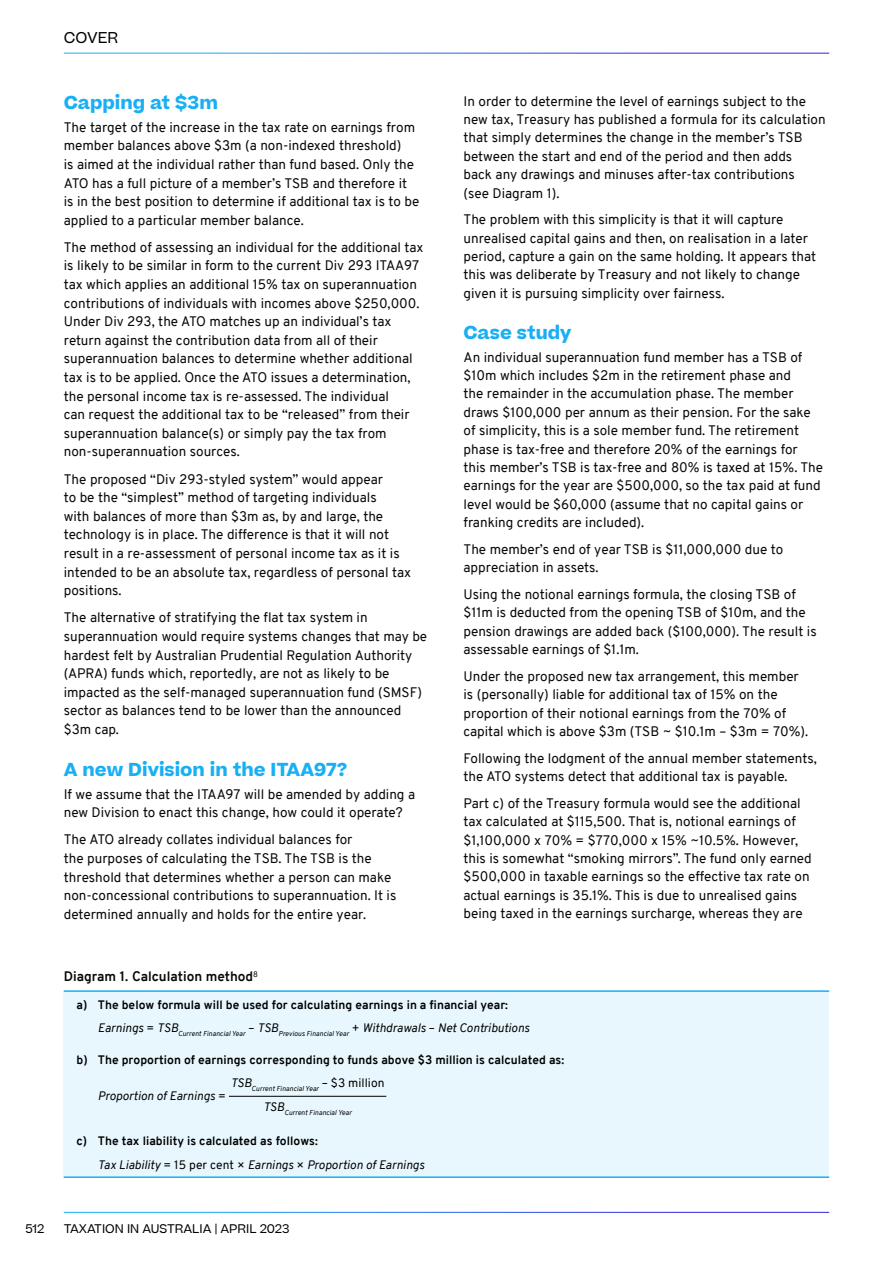
<style>
.page{position:relative;width:893px;height:1263px;background:#fff}
.page>*{position:absolute;margin:0;border:0;box-sizing:border-box;transform-origin:0 0}
.t1{font:700 18px "Beatrice";color:#18aff5}
.t2{font:15px "Beatrice";color:#000}
.t3{font:13.5px/18.6px "Overpass";color:#080808}
.t4{font:700 13.5px "Overpass";color:#080808}
.t5{font:700 12px/23.5px "Overpass";letter-spacing:.005em;color:#000}
.t6{font:italic 12px/23.5px "Overpass";letter-spacing:.005em;color:#000}
.t7{font:12px "Beatrice";color:#000}
.t8{font:italic 7.05px "Overpass";letter-spacing:.005em;color:#000}
.s1{font-weight:400;font-style:italic}
.s2{font-weight:400}
.s3{font-style:normal}
.s4{font-weight:700;font-style:normal}
</style>
<div class="page">
<div style="left:64px;top:991px;width:765px;height:186px;background:#e8f7fe"></div>
<hr style="left:64px;top:990px;width:765px;height:2px;background:#18aff5">
<hr style="left:64px;top:1176px;width:765px;height:2px;background:#18aff5">
<hr style="left:229px;top:1096px;width:157px;height:1px;background:#000">
<p class="t2" style="left:64px;top:27px;width:56px">COVER</p>
<h1 class="t1" style="left:64px;top:90px;width:156px">Capping at $3m</h1>
<p class="t3" style="left:64px;top:118px;width:357px">The target of the increase in the tax rate on earnings from member balances above $3m (a non-indexed threshold)<br>is aimed at the individual rather than fund based. Only the ATO has a full picture of a member’s TSB and therefore it is in the best position to determine if additional tax is to be applied to a particular member balance.</p>
<p class="t3" style="left:64px;top:238px;width:361px">The method of assessing an individual for the additional tax is likely to be similar in form to the current Div 293 ITAA97 tax which applies an additional 15% tax on superannuation contributions of individuals with incomes above $250,000.<br>Under Div 293, the ATO matches up an individual’s tax return against the contribution data from all of their superannuation balances to determine whether additional tax is to be applied. Once the ATO issues a determination, the personal income tax is re-assessed. The individual<br>can request the additional tax to be “released” from their superannuation balance(s) or simply pay the tax from non-superannuation sources.</p>
<p class="t3" style="left:64px;top:470px;width:349px">The proposed “Div 293-styled system” would appear<br>to be the “simplest” method of targeting individuals<br>with balances of more than $3m as, by and large, the technology is in place. The difference is that it will not result in a re-assessment of personal income tax as it is intended to be an absolute tax, regardless of personal tax positions.</p>
<p class="t3" style="left:64px;top:608px;width:365px">The alternative of stratifying the flat tax system in superannuation would require systems changes that may be hardest felt by Australian Prudential Regulation Authority (APRA) funds which, reportedly, are not as likely to be impacted as the self-managed superannuation fund (SMSF) sector as balances tend to be lower than the announced $3m cap.</p>
<h1 class="t1" style="left:64px;top:757px;width:285px">A new Division in the ITAA97?</h1>
<p class="t3" style="left:64px;top:785px;width:353px">If we assume that the ITAA97 will be amended by adding a new Division to enact this change, how could it operate?</p>
<p class="t3" style="left:64px;top:830px;width:334px">The ATO already collates individual balances for<br>the purposes of calculating the TSB. The TSB is the threshold that determines whether a person can make non-concessional contributions to superannuation. It is determined annually and holds for the entire year.</p>
<p class="t3" style="left:463px;top:92px;width:364px">In order to determine the level of earnings subject to the new tax, Treasury has published a formula for its calculation that simply determines the change in the member’s TSB between the start and end of the period and then adds<br>back any drawings and minuses after-tax contributions<br>(see Diagram 1).</p>
<p class="t3" style="left:463px;top:211px;width:354px">The problem with this simplicity is that it will capture unrealised capital gains and then, on realisation in a later period, capture a gain on the same holding. It appears that this was deliberate by Treasury and not likely to change given it is pursuing simplicity over fairness.</p>
<h1 class="t1" style="left:463px;top:320px;width:110px">Case study</h1>
<p class="t3" style="left:463px;top:348px;width:361px">An individual superannuation fund member has a TSB of $10m which includes $2m in the retirement phase and<br>the remainder in the accumulation phase. The member draws $100,000 per annum as their pension. For the sake of simplicity, this is a sole member fund. The retirement phase is tax-free and therefore 20% of the earnings for this member’s TSB is tax-free and 80% is taxed at 15%. The earnings for the year are $500,000, so the tax paid at fund level would be $60,000 (assume that no capital gains or franking credits are included).</p>
<p class="t3" style="left:463px;top:540px;width:321px">The member’s end of year TSB is $11,000,000 due to appreciation in assets.</p>
<p class="t3" style="left:463px;top:585px;width:355px">Using the notional earnings formula, the closing TSB of $11m is deducted from the opening TSB of $10m, and the pension drawings are added back ($100,000). The result is assessable earnings of $1.1m.</p>
<p class="t3" style="left:463px;top:667px;width:346px">Under the proposed new tax arrangement, this member is (personally) liable for additional tax of 15% on the proportion of their notional earnings from the 70% of capital which is above $3m (TSB ~ $10.1m – $3m = 70%).</p>
<p class="t3" style="left:463px;top:749px;width:355px">Following the lodgment of the annual member statements, the ATO systems detect that additional tax is payable.</p>
<p class="t3" style="left:463px;top:794px;width:350px">Part c) of the Treasury formula would see the additional tax calculated at $115,500. That is, notional earnings of $1,100,000 x 70% = $770,000 x 15% ~10.5%. However, this is somewhat “smoking mirrors”. The fund only earned $500,000 in taxable earnings so the effective tax rate on actual earnings is 35.1%. This is due to unrealised gains being taxed in the earnings surcharge, whereas they are</p>
<p class="t4" style="left:64px;top:967px;width:196px">Diagram 1. Calculation method<sup>8</sup></p>
<p class="t5" style="left:98px;top:993px;width:433px;text-indent:-21px">a) The below formula will be used for calculating earnings in a financial year:<br><span class="s1">Earnings</span> <span class="s2">=</span> <span class="s1">TSB</span><sub>Current</sub> <sub>Financial</sub> <sub>Year</sub> <span class="s2">–</span> <span class="s1">TSB</span><sub>Previous</sub> <sub>Financial</sub> <sub>Year</sub> <span class="s2">+</span> <span class="s1">Withdrawals</span> <span class="s2">–</span> <span class="s1">Net Contributions</span></p>
<p class="t5" style="left:77px;top:1048px;width:489px">b) The proportion of earnings corresponding to funds above $3 million is calculated as:</p>
<p class="t6" style="left:98px;top:1084px;width:130px">Proportion of Earnings <span class="s3">=</span></p>
<p class="t8" style="left:231px;top:1084px;width:155px"><sup>TSB</sup>Current Financial Year <sup>–</sup> <sup>$3</sup> <sup>million</sup></p>
<p class="t8" style="left:263px;top:1107px;width:90px"><sup>TSB</sup>Current Financial Year</p>
<p class="t6" style="left:98px;top:1129px;width:328px;text-indent:-21px"><span class="s4">c) The tax liability is calculated as follows:<br></span>Tax Liability <span class="s3">= 15 per cent ×</span> Earnings <span class="s3">×</span> Proportion of Earnings</p>
<p class="t7" style="left:26px;top:1221px;width:20px">512</p>
<p class="t7" style="left:64px;top:1221px;width:173px">TAXATION IN AUSTRALIA | April</p>
<p class="t7" style="left:260px;top:1221px;width:31px">2023</p>
</div>
